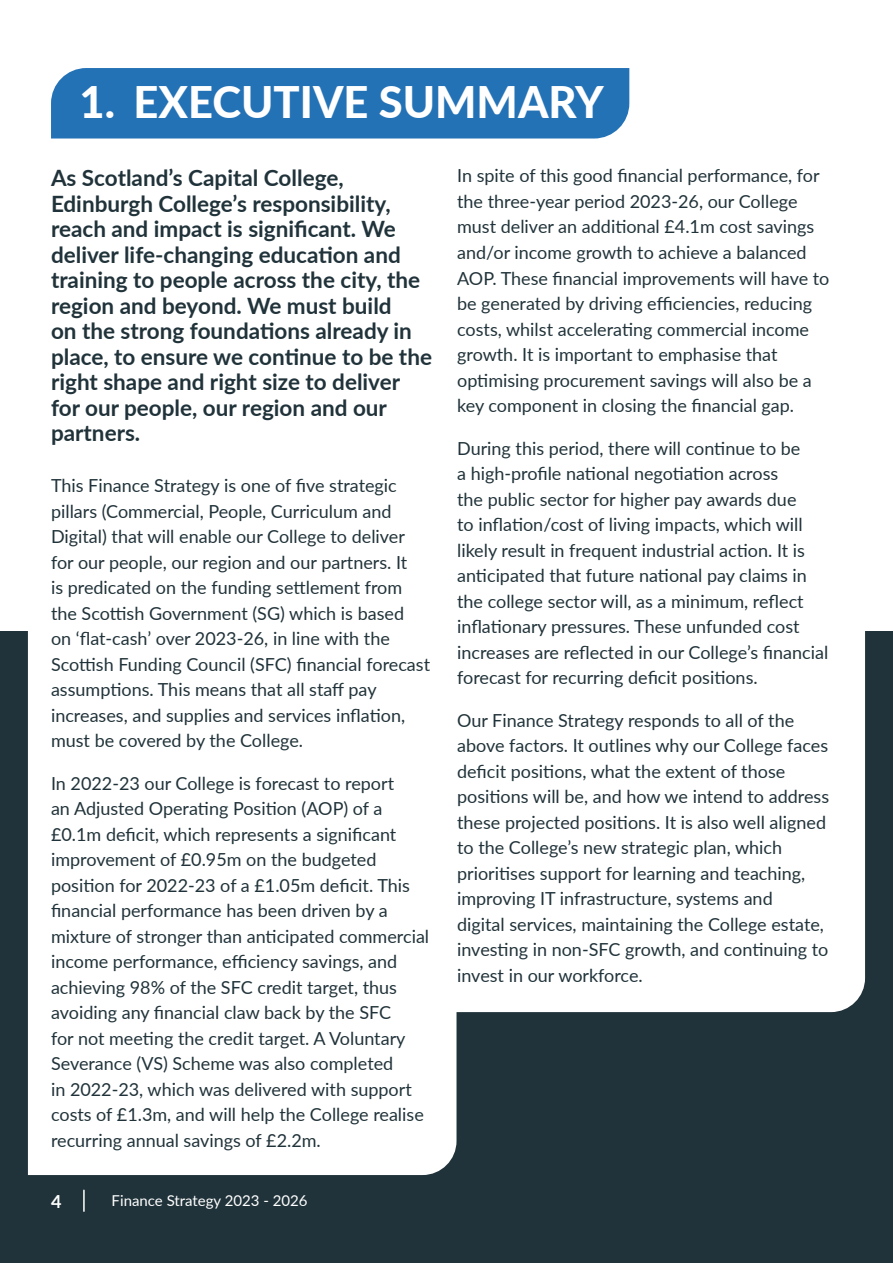
<style>
.page{position:relative;width:893px;height:1263px;background:#fff}
.page>*{position:absolute;margin:0;border:0;box-sizing:border-box;transform-origin:0 0}
.t1{font:800 43.5px "Lato";color:#fff}
.t2{font:700 22.5px/25.5px "Lato";color:#21333a}
.t3{font:18px/25.5px "Lato";color:#21333a}
.t4{font:700 18px "Lato";color:#fff}
.t5{font:15px "Lato";color:#fff}
</style>
<div class="page">
<div style="left:51px;top:68px;width:578px;height:71px;background:#2472b6"></div>
<div style="left:0;top:631px;width:893px;height:632px;background:#21333a"></div>
<div style="left:456px;top:631px;width:409px;height:381px;background:#fff"></div>
<div style="left:28px;top:631px;width:428px;height:544px;background:#fff"></div>
<hr style="left:83px;top:1190px;width:2px;height:21px;background:#fff">
<h1 class="t1" style="left:80px;top:70px;width:526px">1. EXECUTIVE SUMMARY</h1>
<p class="t2" style="left:51px;top:164px;width:382px">As Scotland’s Capital College, Edinburgh College’s responsibility, reach and impact is significant. We deliver life-changing education and training to people across the city, the region and beyond. We must build<br>on the strong foundations already in place, to ensure we continue to be the right shape and right size to deliver for our people, our region and our partners.</p>
<p class="t3" style="left:51px;top:472px;width:381px">This Finance Strategy is one of five strategic pillars (Commercial, People, Curriculum and Digital) that will enable our College to deliver for our people, our region and our partners. It<br>is predicated on the funding settlement from the Scottish Government (SG) which is based<br>on ‘flat-cash’ over 2023-26, in line with the Scottish Funding Council (SFC) financial forecast assumptions. This means that all staff pay increases, and supplies and services inflation, must be covered by the College.</p>
<p class="t3" style="left:51px;top:770px;width:380px">In 2022-23 our College is forecast to report<br>an Adjusted Operating Position (AOP) of a £0.1m deficit, which represents a significant improvement of £0.95m on the budgeted position for 2022-23 of a £1.05m deficit. This financial performance has been driven by a mixture of stronger than anticipated commercial income performance, efficiency savings, and achieving 98% of the SFC credit target, thus avoiding any financial claw back by the SFC<br>for not meeting the credit target. A Voluntary Severance (VS) Scheme was also completed<br>in 2022-23, which was delivered with support costs of £1.3m, and will help the College realise recurring annual savings of £2.2m.</p>
<p class="t4" style="left:51px;top:1188px;width:12px">4</p>
<p class="t5" style="left:112px;top:1190px;width:198px">Finance Strategy 2023 - 2026</p>
<p class="t3" style="left:457px;top:162px;width:374px">In spite of this good financial performance, for the three-year period 2023-26, our College must deliver an additional £4.1m cost savings and/or income growth to achieve a balanced AOP. These financial improvements will have to be generated by driving efficiencies, reducing costs, whilst accelerating commercial income growth. It is important to emphasise that optimising procurement savings will also be a key component in closing the financial gap.</p>
<p class="t3" style="left:457px;top:434px;width:373px">During this period, there will continue to be<br>a high-profile national negotiation across<br>the public sector for higher pay awards due<br>to inflation/cost of living impacts, which will likely result in frequent industrial action. It is anticipated that future national pay claims in the college sector will, as a minimum, reflect inflationary pressures. These unfunded cost increases are reflected in our College’s financial forecast for recurring deficit positions.</p>
<p class="t3" style="left:457px;top:707px;width:374px">Our Finance Strategy responds to all of the above factors. It outlines why our College faces deficit positions, what the extent of those positions will be, and how we intend to address these projected positions. It is also well aligned to the College’s new strategic plan, which prioritises support for learning and teaching, improving IT infrastructure, systems and<br>digital services, maintaining the College estate, investing in non-SFC growth, and continuing to invest in our workforce.</p>
</div>
